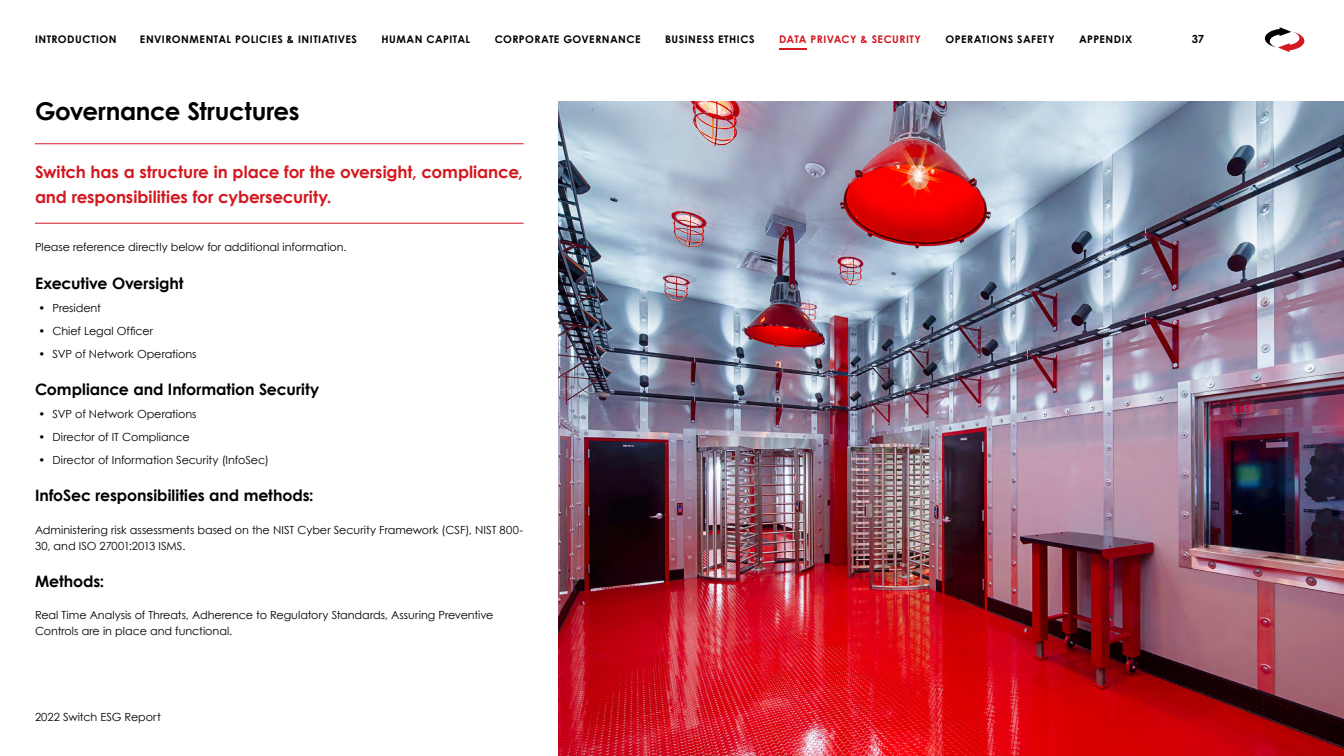
<style>
.page{position:relative;width:1344px;height:756px;background:#fff}
.page>*{position:absolute;margin:0;border:0;box-sizing:border-box;transform-origin:0 0}
.t1{font:700 24.5px "Century Gothic";letter-spacing:-.015em;color:#000}
.t2{font:700 16.8px/25.5px "Century Gothic";letter-spacing:-.005em;color:#d31820}
.t3{font:700 15.75px "Century Gothic";letter-spacing:-.005em;color:#000}
.t4{font:11.2px/16.1px "Century Gothic";letter-spacing:-.005em;color:#000}
.t5{font:700 11.2px "Century Gothic";color:#000}
.t6{font:700 10.5px "Century Gothic Pro";letter-spacing:.045em;color:#000}
.t7{font:700 10.5px "Century Gothic Pro";letter-spacing:.035em;color:#d31820}
</style>
<div class="page">
<img style="left:559px;top:102px;width:785px;height:654px">
<hr style="left:35px;top:144px;width:489px;height:1px;background:#d31820">
<hr style="left:35px;top:223px;width:489px;height:1px;background:#d31820">
<hr style="left:779px;top:48px;width:27px;height:2px;background:#d31820">
<svg style="left:1265px;top:27px;width:39px;height:25px"></svg>
<p class="t6" style="left:35px;top:32px;width:83px">INTRODUCTION</p>
<p class="t6" style="left:140px;top:32px;width:219px">ENVIRONMENTAL POLICIES &amp; INITIATIVES</p>
<p class="t6" style="left:382px;top:32px;width:90px">HUMAN CAPITAL</p>
<p class="t6" style="left:495px;top:32px;width:147px">CORPORATE GOVERNANCE</p>
<p class="t6" style="left:665px;top:32px;width:91px">BUSINESS ETHICS</p>
<p class="t7" style="left:779px;top:32px;width:144px">DATA PRIVACY &amp; SECURITY</p>
<p class="t6" style="left:946px;top:32px;width:110px">OPERATIONS SAFETY</p>
<p class="t6" style="left:1079px;top:32px;width:55px">APPENDIX</p>
<p class="t5" style="left:1192px;top:32px;width:14px">37</p>
<h1 class="t1" style="left:35px;top:96px;width:266px">Governance Structures</h1>
<h2 class="t2" style="left:35px;top:158px;width:490px">Switch has a structure in place for the oversight, compliance, and responsibilities for cybersecurity.</h2>
<p class="t4" style="left:35px;top:239px;width:313px">Please reference directly below for additional information.</p>
<h3 class="t3" style="left:35px;top:273px;width:150px">Executive Oversight</h3>
<p class="t4" style="left:38px;top:299px;width:64px">• President</p>
<p class="t4" style="left:38px;top:323px;width:116px">• Chief Legal Officer</p>
<p class="t4" style="left:38px;top:346px;width:160px">• SVP of Network Operations</p>
<h3 class="t3" style="left:35px;top:379px;width:286px">Compliance and Information Security</h3>
<p class="t4" style="left:38px;top:406px;width:160px">• SVP of Network Operations</p>
<p class="t4" style="left:38px;top:429px;width:153px">• Director of IT Compliance</p>
<p class="t4" style="left:38px;top:452px;width:232px">• Director of Information Security (InfoSec)</p>
<h3 class="t3" style="left:35px;top:486px;width:280px">InfoSec responsibilities and methods:</h3>
<p class="t4" style="left:35px;top:521px;width:490px">Administering risk assessments based on the NIST Cyber Security Framework (CSF), NIST 800-<br>30, and ISO 27001:2013 ISMS.</p>
<h3 class="t3" style="left:35px;top:571px;width:71px">Methods:</h3>
<p class="t4" style="left:35px;top:607px;width:460px">Real Time Analysis of Threats, Adherence to Regulatory Standards, Assuring Preventive<br>Controls are in place and functional.</p>
<p class="t4" style="left:35px;top:709px;width:127px">2022 Switch ESG Report</p>
</div>
